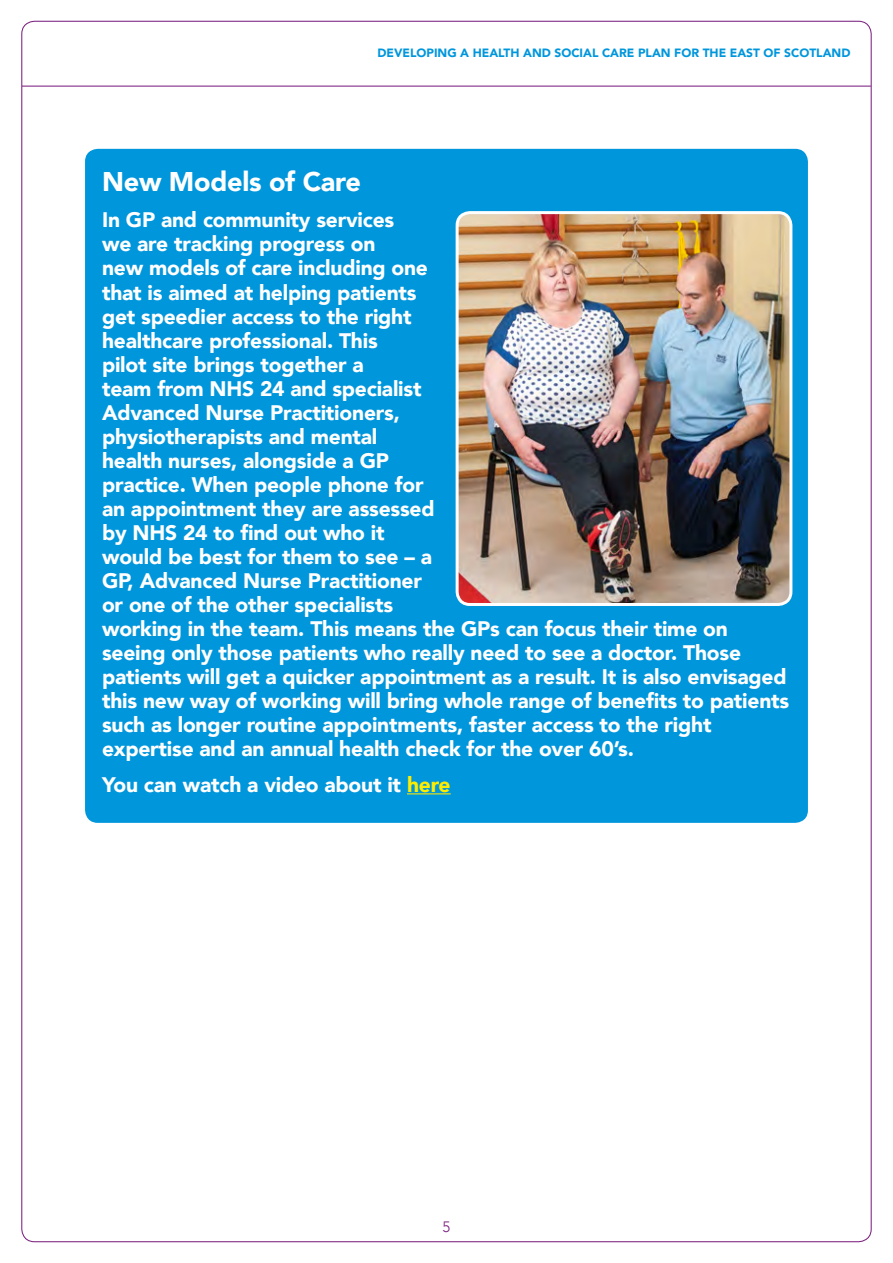
<style>
.page{position:relative;width:893px;height:1263px;background:#fff}
.page>*{position:absolute;margin:0;border:0;box-sizing:border-box;transform-origin:0 0}
.t1{font:900 27px "Avenir";letter-spacing:-.01em;color:#fff}
.t2{font:900 21px/24px "Avenir";letter-spacing:-.01em;color:#fff}
.t3{font:300 15px "Avenir";color:#7b2080}
.t4{font:900 12px "Avenir";color:#0096dc}
.s1{color:#ffed00}
</style>
<div class="page">
<hr style="left:22px;top:86px;width:849px;height:1px;background:#7b2080">
<div style="left:85px;top:149px;width:723px;height:674px;background:#0096dc;border-radius:13px"></div>
<hr style="left:407px;top:793px;width:44px;height:1px;background:#ffed00">
<img style="left:457px;top:214px;width:334px;height:389px">
<div style="left:456px;top:211px;width:336px;height:395px;border:3px solid #fff;border-radius:13px"></div>
<p class="t4" style="left:377px;top:42px;width:475px">DEVELOPING A HEALTH AND SOCIAL CARE PLAN FOR THE EAST OF SCOTLAND</p>
<p class="t1" style="left:102px;top:158px;width:260px">New Models of Care</p>
<p class="t2" style="left:102px;top:208px;width:689px">In GP and community services<br>we are tracking progress on<br>new models of care including one<br>that is aimed at helping patients<br>get speedier access to the right<br>healthcare professional. This<br>pilot site brings together a<br>team from NHS 24 and specialist<br>Advanced Nurse Practitioners,<br>physiotherapists and mental<br>health nurses, alongside a GP<br>practice. When people phone for<br>an appointment they are assessed<br>by NHS 24 to find out who it<br>would be best for them to see – a<br>GP, Advanced Nurse Practitioner<br>or one of the other specialists<br>working in the team. This means the GPs can focus their time on seeing only those patients who really need to see a doctor. Those patients will get a quicker appointment as a result. It is also envisaged this new way of working will bring whole range of benefits to patients such as longer routine appointments, faster access to the right expertise and an annual health check for the over 60’s.</p>
<p class="t2" style="left:102px;top:772px;width:350px">You can watch a video about it <span class="s1">here</span></p>
<p class="t3" style="left:443px;top:1218px;width:9px">5</p>
</div>
